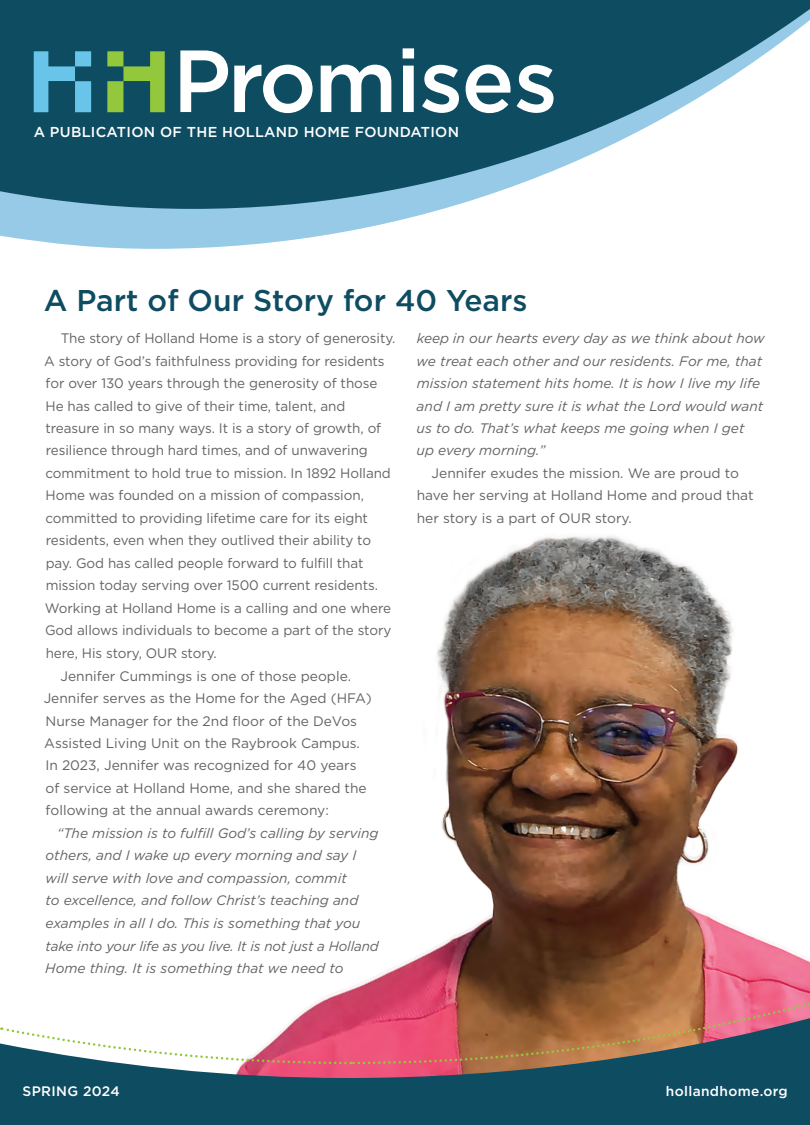
<style>
.page{position:relative;width:810px;height:1125px;background:#fff}
.page>*{position:absolute;margin:0;border:0;box-sizing:border-box;transform-origin:0 0}
.t1{font:500 88px "Gotham";letter-spacing:-.02em;color:#fff}
.t2{font:500 30px "Gotham";color:#0e4c62}
.t3{font:500 14.38px "Gotham";letter-spacing:.02em;color:#fff}
.t4{font:13.75px/22.5px "Gotham";letter-spacing:-.005em;color:#636265}
.t5{font:italic 13.75px/22.5px "Gotham";color:#636265}
.t6{font:500 13.75px "Gotham";letter-spacing:.025em;color:#fff}
</style>
<div class="page">
<svg style="left:0;top:209px;width:442px;height:40px;fill:#97cae7"></svg>
<img style="left:330px;top:536px;width:480px;height:459px">
<svg style="left:0;top:1027px;width:810px;height:98px;background:#1e4e64"></svg>
<svg style="left:0;top:0;width:810px;height:209px;fill:#0e4c62"></svg>
<svg style="left:34px;top:51px;width:57px;height:61px;background:#4290af"></svg>
<svg style="left:107px;top:51px;width:58px;height:61px;background:#5a924c"></svg>
<svg style="left:1px;top:995px;width:809px;height:70px"></svg>
<p class="t1" style="left:172px;top:23px;width:387px">Promises</p>
<p class="t3" style="left:34px;top:123px;width:427px">A PUBLICATION OF THE HOLLAND HOME FOUNDATION</p>
<p class="t2" style="left:44px;top:281px;width:485px">A Part of Our Story for 40 Years</p>
<p class="t4" style="left:44px;top:327px;width:353px;text-indent:17px">The story of Holland Home is a story of generosity.<br>A story of God’s faithfulness providing for residents for over 130 years through the generosity of those He has called to give of their time, talent, and treasure in so many ways. It is a story of growth, of resilience through hard times, and of unwavering commitment to hold true to mission. In 1892 Holland Home was founded on a mission of compassion, committed to providing lifetime care for its eight residents, even when they outlived their ability to pay. God has called people forward to fulfill that mission today serving over 1500 current residents.<br>Working at Holland Home is a calling and one where God allows individuals to become a part of the story here, His story, OUR story.</p>
<p class="t4" style="left:44px;top:664px;width:330px;text-indent:17px">Jennifer Cummings is one of those people.<br>Jennifer serves as the Home for the Aged (HFA)<br>Nurse Manager for the 2nd floor of the DeVos Assisted Living Unit on the Raybrook Campus.<br>In 2023, Jennifer was recognized for 40 years of service at Holland Home, and she shared the following at the annual awards ceremony:</p>
<p class="t5" style="left:45px;top:822px;width:335px;text-indent:12px">“The mission is to fulfill God’s calling by serving others, and I wake up every morning and say I will serve with love and compassion, commit<br>to excellence, and follow Christ’s teaching and examples in all I do. This is something that you take into your life as you live. It is not just a Holland Home thing. It is something that we need to</p>
<p class="t5" style="left:416px;top:327px;width:350px">keep in our hearts every day as we think about how we treat each other and our residents. For me, that mission statement hits home. It is how I live my life and I am pretty sure it is what the Lord would want us to do. That’s what keeps me going when I get up every morning.”</p>
<p class="t4" style="left:417px;top:462px;width:338px;text-indent:15px">Jennifer exudes the mission. We are proud to have her serving at Holland Home and proud that her story is a part of OUR story.</p>
<p class="t6" style="left:23px;top:1083px;width:99px">SPRING 2024</p>
<p class="t6" style="left:666px;top:1083px;width:124px">hollandhome.org</p>
</div>
